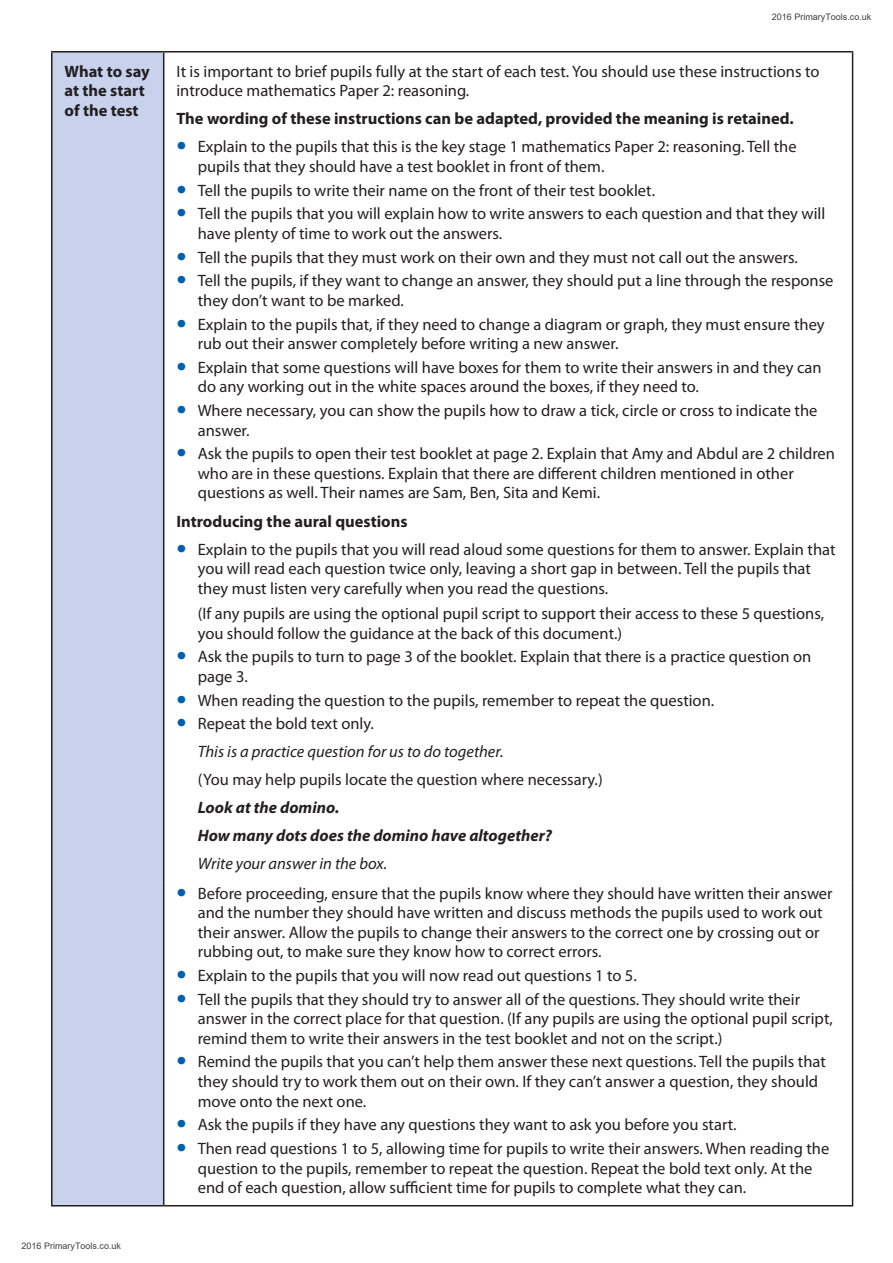
<style>
.page{position:relative;width:893px;height:1263px;background:#fff}
.page>*{position:absolute;margin:0;border:0;box-sizing:border-box;transform-origin:0 0}
.Table_body_LEFT{font:16.5px/19.5px "Myriad Pro";color:#231f20}
.Table_body_LEFT-2{font:700 16.5px/19.5px "Myriad Pro";color:#231f20}
.Table_body_LEFT-3{font:italic 16.5px "Myriad Pro";color:#231f20}
.Table_body_LEFT-4{font:italic 700 16.5px "Myriad Pro";color:#231f20}
.t1{font:9px "Arial";color:#404040}
.s1{font-size:36px;color:#005faa}
</style>
<div class="page">
<div style="left:53px;top:53px;width:110px;height:1152px;background:#c8d2ec"></div>
<hr style="left:51px;top:51px;width:113px;height:2px;background:#231f20">
<hr style="left:51px;top:53px;width:2px;height:829px;background:#231f20">
<hr style="left:164px;top:51px;width:689px;height:2px;background:#231f20">
<hr style="left:163px;top:53px;width:1px;height:829px;background:#231f20">
<hr style="left:852px;top:53px;width:1px;height:829px;background:#231f20">
<hr style="left:51px;top:882px;width:2px;height:323px;background:#231f20">
<hr style="left:163px;top:882px;width:1px;height:323px;background:#231f20">
<hr style="left:852px;top:882px;width:1px;height:323px;background:#231f20">
<hr style="left:51px;top:1205px;width:113px;height:1px;background:#231f20">
<hr style="left:164px;top:1205px;width:689px;height:1px;background:#231f20">
<p class="t1" style="left:772px;top:10px;width:101px">2016 PrimaryTools.co.uk</p>
<p class="Table_body_LEFT-2" style="left:65px;top:61px;width:87px">What to say at the start of the test</p>
<p class="Table_body_LEFT" style="left:176px;top:61px;width:645px">It is important to brief pupils fully at the start of each test. You should use these instructions to introduce mathematics Paper 2: reasoning.</p>
<p class="Table_body_LEFT-2" style="left:176px;top:109px;width:619px">The wording of these instructions can be adapted, provided the meaning is retained.</p>
<p class="Table_body_LEFT" style="left:198px;top:137px;width:600px;text-indent:-21px"><span class="s1">•</span> Explain to the pupils that this is the key stage 1 mathematics Paper 2: reasoning. Tell the pupils that they should have a test booklet in front of them.</p>
<p class="Table_body_LEFT" style="left:176px;top:180px;width:480px"><span class="s1">•</span> Tell the pupils to write their name on the front of their test booklet.</p>
<p class="Table_body_LEFT" style="left:198px;top:204px;width:629px;text-indent:-21px"><span class="s1">•</span> Tell the pupils that you will explain how to write answers to each question and that they will have plenty of time to work out the answers.</p>
<p class="Table_body_LEFT" style="left:176px;top:247px;width:623px"><span class="s1">•</span> Tell the pupils that they must work on their own and they must not call out the answers.</p>
<p class="Table_body_LEFT" style="left:198px;top:271px;width:637px;text-indent:-21px"><span class="s1">•</span> Tell the pupils, if they want to change an answer, they should put a line through the response they don’t want to be marked.</p>
<p class="Table_body_LEFT" style="left:198px;top:314px;width:628px;text-indent:-21px"><span class="s1">•</span> Explain to the pupils that, if they need to change a diagram or graph, they must ensure they rub out their answer completely before writing a new answer.</p>
<p class="Table_body_LEFT" style="left:198px;top:357px;width:625px;text-indent:-21px"><span class="s1">•</span> Explain that some questions will have boxes for them to write their answers in and they can do any working out in the white spaces around the boxes, if they need to.</p>
<p class="Table_body_LEFT" style="left:198px;top:401px;width:621px;text-indent:-21px"><span class="s1">•</span> Where necessary, you can show the pupils how to draw a tick, circle or cross to indicate the answer.</p>
<p class="Table_body_LEFT" style="left:198px;top:444px;width:639px;text-indent:-21px"><span class="s1">•</span> Ask the pupils to open their test booklet at page 2. Explain that Amy and Abdul are 2 children who are in these questions. Explain that there are different children mentioned in other questions as well. Their names are Sam, Ben, Sita and Kemi.</p>
<p class="Table_body_LEFT-2" style="left:176px;top:511px;width:233px">Introducing the aural questions</p>
<p class="Table_body_LEFT" style="left:198px;top:539px;width:639px;text-indent:-21px"><span class="s1">•</span> Explain to the pupils that you will read aloud some questions for them to answer. Explain that you will read each question twice only, leaving a short gap in between. Tell the pupils that they must listen very carefully when you read the questions.</p>
<p class="Table_body_LEFT" style="left:198px;top:603px;width:628px">(If any pupils are using the optional pupil script to support their access to these 5 questions, you should follow the guidance at the back of this document.)</p>
<p class="Table_body_LEFT" style="left:198px;top:647px;width:615px;text-indent:-21px"><span class="s1">•</span> Ask the pupils to turn to page 3 of the booklet. Explain that there is a practice question on page 3.</p>
<p class="Table_body_LEFT" style="left:176px;top:690px;width:539px"><span class="s1">•</span> When reading the question to the pupils, remember to repeat the question.</p>
<p class="Table_body_LEFT" style="left:176px;top:714px;width:199px"><span class="s1">•</span> Repeat the bold text only.</p>
<p class="Table_body_LEFT-3" style="left:198px;top:741px;width:307px">This is a practice question for us to do together.</p>
<p class="Table_body_LEFT" style="left:198px;top:770px;width:406px">(You may help pupils locate the question where necessary.)</p>
<p class="Table_body_LEFT-4" style="left:198px;top:797px;width:143px">Look at the domino.</p>
<p class="Table_body_LEFT-4" style="left:198px;top:825px;width:356px">How many dots does the domino have altogether?</p>
<p class="Table_body_LEFT-3" style="left:198px;top:853px;width:191px">Write your answer in the box.</p>
<p class="Table_body_LEFT" style="left:198px;top:883px;width:636px;text-indent:-21px"><span class="s1">•</span> Before proceeding, ensure that the pupils know where they should have written their answer and the number they should have written and discuss methods the pupils used to work out their answer. Allow the pupils to change their answers to the correct one by crossing out or rubbing out, to make sure they know how to correct errors.</p>
<p class="Table_body_LEFT" style="left:176px;top:965px;width:462px"><span class="s1">•</span> Explain to the pupils that you will now read out questions 1 to 5.</p>
<p class="Table_body_LEFT" style="left:198px;top:989px;width:637px;text-indent:-21px"><span class="s1">•</span> Tell the pupils that they should try to answer all of the questions. They should write their answer in the correct place for that question. (If any pupils are using the optional pupil script, remind them to write their answers in the test booklet and not on the script.)</p>
<p class="Table_body_LEFT" style="left:198px;top:1052px;width:630px;text-indent:-21px"><span class="s1">•</span> Remind the pupils that you can’t help them answer these next questions. Tell the pupils that they should try to work them out on their own. If they can’t answer a question, they should move onto the next one.</p>
<p class="Table_body_LEFT" style="left:176px;top:1115px;width:562px"><span class="s1">•</span> Ask the pupils if they have any questions they want to ask you before you start.</p>
<p class="Table_body_LEFT" style="left:198px;top:1138px;width:633px;text-indent:-21px"><span class="s1">•</span> Then read questions 1 to 5, allowing time for pupils to write their answers. When reading the question to the pupils, remember to repeat the question. Repeat the bold text only. At the end of each question, allow sufficient time for pupils to complete what they can.</p>
<p class="t1" style="left:22px;top:1240px;width:101px">2016 PrimaryTools.co.uk</p>
</div>
